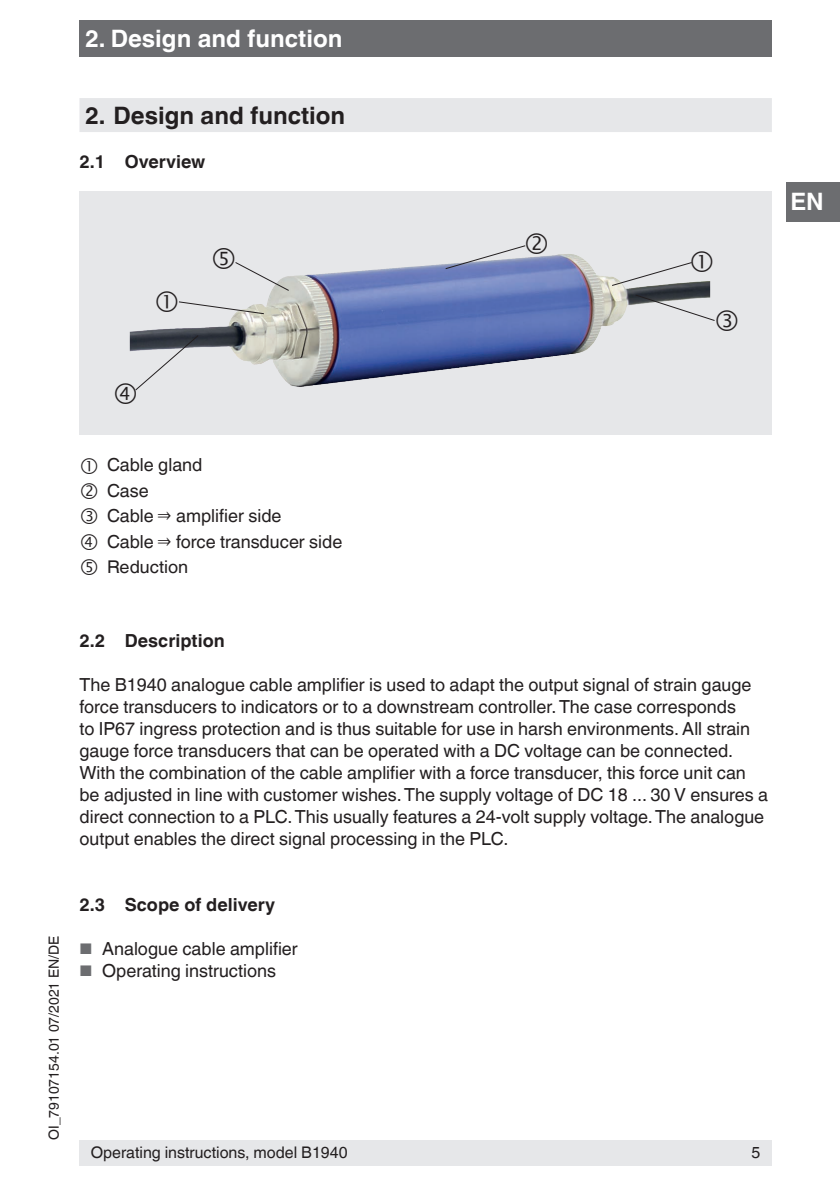
<style>
.page{position:relative;width:840px;height:1191px;background:#fff}
.page>*{position:absolute;margin:0;border:0;box-sizing:border-box;transform-origin:0 0}
.t1{font:700 24px "Helvetica World";color:#fff}
.t2{font:700 24px "Helvetica World";color:#231f20}
.t3{font:18px/22px "Helvetica World";color:#231f20}
.t4{font:700 18px "Helvetica World";color:#231f20}
.t5{font:17.6px "Helvetica World";color:#231f20}
.t6{font:16px "Helvetica World";color:#231f20}
.t7{font:14px "Helvetica World";color:#231f20}
.s1{font-size:15.4px;color:#6c6d70}
</style>
<div class="page">
<div style="left:79px;top:1140px;width:692px;height:25px;background:#e6e7e9"></div>
<div style="left:785px;top:182px;width:54px;height:39px;background:#6c6d70"></div>
<div style="left:79px;top:20px;width:692px;height:37px;background:#6c6d70"></div>
<svg style="left:79px;top:191px;width:692px;height:244px;fill:#e6e7e9"></svg>
<img style="left:290px;top:254px;width:277px;height:55px">
<div style="left:79px;top:98px;width:692px;height:34px;background:#e6e7e9"></div>
<svg style="left:610px;top:251px;width:101px;height:36px"></svg>
<svg style="left:634px;top:294px;width:102px;height:37px"></svg>
<svg style="left:444px;top:232px;width:103px;height:38px"></svg>
<svg style="left:115px;top:334px;width:84px;height:70px"></svg>
<svg style="left:156px;top:248px;width:134px;height:67px"></svg>
<h1 class="t1" style="left:85px;top:25px;width:259px">2. Design and function</h1>
<h1 class="t2" style="left:85px;top:101px;width:261px">2. Design and function</h1>
<p class="t4" style="left:79px;top:151px;width:127px">2.1 Overview</p>
<h1 class="t1" style="left:789px;top:188px;width:35px">EN</h1>
<p class="t3" style="left:107px;top:452px;width:237px;line-height:25.4px">Cable gland<br>Case<br>Cable ⇒ amplifier side<br>Cable ⇒ force transducer side</p>
<p class="t5" style="left:107px;top:557px;width:83px">Reduction</p>
<p class="t4" style="left:79px;top:630px;width:147px">2.2 Description</p>
<p class="t3" style="left:79px;top:673px;width:689px">The B1940 analogue cable amplifier is used to adapt the output signal of strain gauge force transducers to indicators or to a downstream controller. The case corresponds<br>to IP67 ingress protection and is thus suitable for use in harsh environments. All strain gauge force transducers that can be operated with a DC voltage can be connected.<br>With the combination of the cable amplifier with a force transducer, this force unit can be adjusted in line with customer wishes. The supply voltage of DC 18 ... 30 V ensures a direct connection to a PLC. This usually features a 24-volt supply voltage. The analogue output enables the direct signal processing in the PLC.</p>
<p class="t7" style="left:46px;top:1140px;width:205px;rotate:-90deg">OI_79107154.01 07/2021 EN/DE</p>
<p class="t4" style="left:79px;top:894px;width:197px">2.3 Scope of delivery</p>
<p class="t3" style="left:79px;top:937px;width:220px"><span class="s1">■</span> Analogue cable amplifier</p>
<p class="t3" style="left:79px;top:959px;width:198px"><span class="s1">■</span> Operating instructions</p>
<p class="t6" style="left:91px;top:1143px;width:258px">Operating instructions, model B1940</p>
<p class="t6" style="left:751px;top:1143px;width:10px">5</p>
</div>
